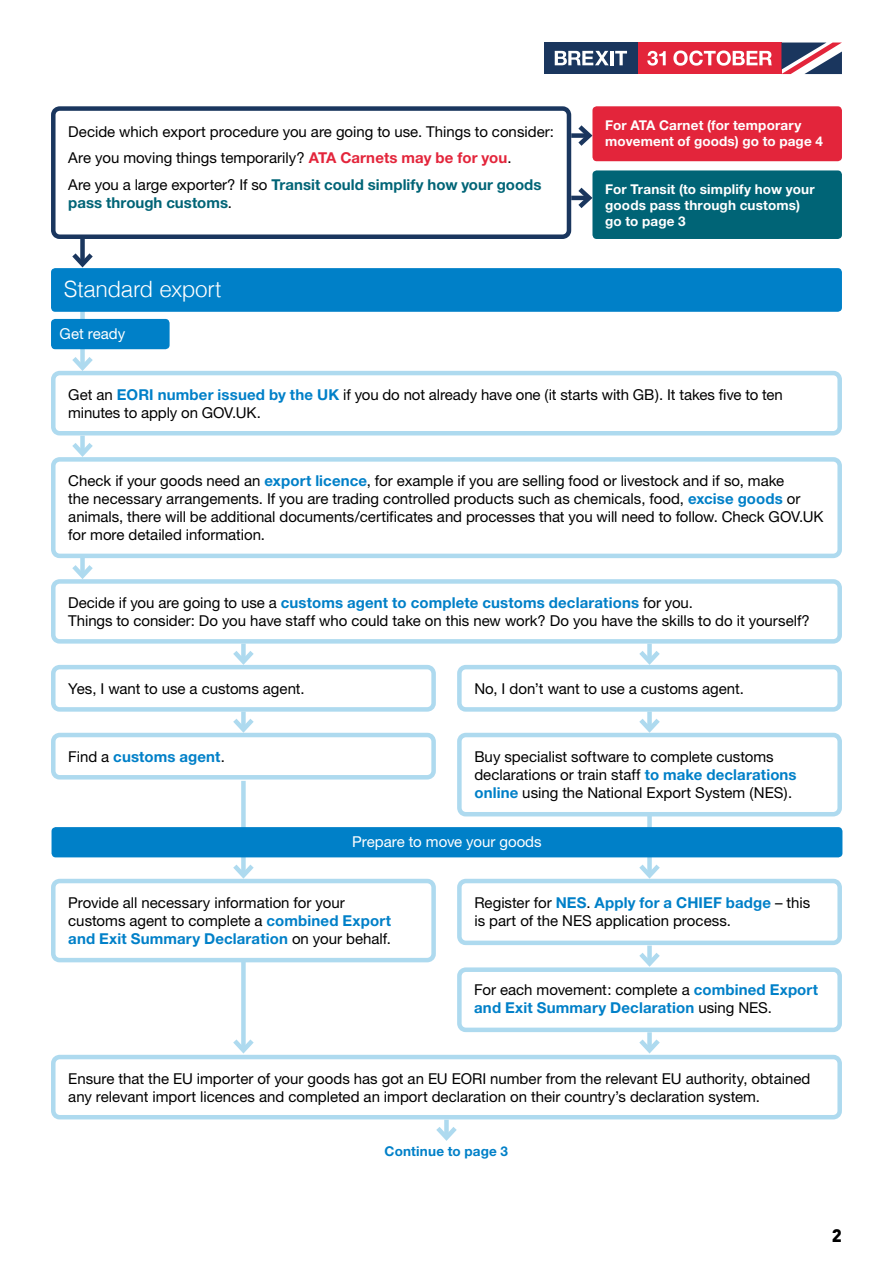
<style>
.page{position:relative;width:893px;height:1263px;background:#fff}
.page>*{position:absolute;margin:0;border:0;box-sizing:border-box;transform-origin:0 0}
.t1{font:300 22.5px "Helvetica";letter-spacing:-.015em;color:#fff}
.t2{font:900 18px "DIN";color:#000}
.Body{font:15px/18px "Helvetica Neue";color:#000}
.Body-2{font:700 15px/18px "Helvetica Neue";letter-spacing:.01em;color:#0080c8}
.Body-3{font:700 15px/18px "Helvetica Neue";color:#006476}
.Body-4{font:15px "Helvetica Neue";color:#fff}
.Body-5{font:700 13.5px/16.2px "Helvetica Neue";letter-spacing:.01em;color:#fff}
.t3{font:700 13.5px "Helvetica Neue";letter-spacing:.015em;color:#0080c8}
.s1{font-weight:700;color:#e3253b}
.s2{font-weight:400;color:#000}
.s3{font-weight:700;color:#0080c8}
</style>
<div class="page">
<div style="left:80px;top:225px;width:5px;height:39px;background:#1a365e"></div>
<svg style="left:72px;top:249px;width:21px;height:19px"></svg>
<div style="left:241px;top:644px;width:5px;height:17px;background:#aedaef"></div>
<svg style="left:233px;top:646px;width:21px;height:19px"></svg>
<div style="left:80px;top:436px;width:5px;height:18px;background:#aedaef"></div>
<svg style="left:72px;top:438px;width:21px;height:19px"></svg>
<div style="left:80px;top:558px;width:5px;height:18px;background:#aedaef"></div>
<svg style="left:72px;top:560px;width:21px;height:19px"></svg>
<div style="left:647px;top:644px;width:5px;height:17px;background:#aedaef"></div>
<svg style="left:639px;top:646px;width:21px;height:19px"></svg>
<div style="left:571px;top:133px;width:18px;height:5px;background:#1a365e"></div>
<svg style="left:574px;top:125px;width:18px;height:21px"></svg>
<svg style="left:571px;top:196px;width:3px;height:4px"></svg>
<svg style="left:574px;top:187px;width:18px;height:21px"></svg>
<div style="left:647px;top:945px;width:5px;height:18px;background:#aedaef"></div>
<svg style="left:639px;top:948px;width:21px;height:19px"></svg>
<div style="left:444px;top:1120px;width:5px;height:17px;background:#aedaef"></div>
<svg style="left:436px;top:1122px;width:21px;height:19px"></svg>
<div style="left:457px;top:967px;width:385px;height:65px;border:4px solid #aedaef;border-radius:7px"></div>
<div style="left:241px;top:934px;width:5px;height:116px;background:#aedaef"></div>
<svg style="left:228px;top:1035px;width:30px;height:20px"></svg>
<div style="left:647px;top:1032px;width:5px;height:18px;background:#aedaef"></div>
<svg style="left:635px;top:1035px;width:29px;height:20px"></svg>
<div style="left:241px;top:711px;width:5px;height:18px;background:#aedaef"></div>
<svg style="left:228px;top:714px;width:30px;height:19px"></svg>
<div style="left:647px;top:711px;width:5px;height:18px;background:#aedaef"></div>
<svg style="left:635px;top:714px;width:29px;height:19px"></svg>
<div style="left:241px;top:781px;width:5px;height:94px;background:#aedaef"></div>
<svg style="left:228px;top:857px;width:30px;height:22px"></svg>
<div style="left:544px;top:43px;width:94px;height:31px;background:#1a365e"></div>
<div style="left:638px;top:43px;width:143px;height:31px;background:#e3253b"></div>
<svg style="left:781px;top:43px;width:61px;height:31px"></svg>
<svg style="left:647px;top:51px;width:19px;height:15px"></svg>
<svg style="left:673px;top:51px;width:99px;height:15px"></svg>
<svg style="left:555px;top:51px;width:54px;height:14px"></svg>
<hr style="left:610px;top:51px;width:3px;height:14px;background:#fff">
<svg style="left:615px;top:51px;width:12px;height:14px"></svg>
<svg style="left:647px;top:808px;width:5px;height:67px"></svg>
<svg style="left:635px;top:860px;width:29px;height:19px"></svg>
<div style="left:80px;top:303px;width:5px;height:65px;background:#aedaef"></div>
<svg style="left:68px;top:352px;width:29px;height:19px"></svg>
<div style="left:53px;top:109px;width:516px;height:128px;background:#fff;border-radius:7px"></div>
<div style="left:51px;top:106px;width:520px;height:133px;border:4px solid #1a365e;border-radius:7px"></div>
<div style="left:592px;top:106px;width:250px;height:55px;background:#e3253b;border-radius:4px"></div>
<div style="left:592px;top:170px;width:250px;height:69px;background:#006476;border-radius:4px"></div>
<div style="left:51px;top:268px;width:791px;height:44px;background:#0080c8;border-radius:4px"></div>
<div style="left:51px;top:319px;width:119px;height:30px;background:#0080c8;border-radius:4px"></div>
<div style="left:51px;top:371px;width:791px;height:64px;border:4px solid #aedaef;border-radius:7px"></div>
<div style="left:51px;top:457px;width:791px;height:101px;border:4px solid #aedaef;border-radius:7px"></div>
<div style="left:51px;top:579px;width:791px;height:65px;border:4px solid #aedaef;border-radius:7px"></div>
<div style="left:51px;top:665px;width:385px;height:47px;border:4px solid #aedaef;border-radius:7px"></div>
<div style="left:51px;top:733px;width:385px;height:46px;border:4px solid #aedaef;border-radius:7px"></div>
<div style="left:457px;top:665px;width:385px;height:47px;border:4px solid #aedaef;border-radius:7px"></div>
<div style="left:457px;top:733px;width:385px;height:83px;border:4px solid #aedaef;border-radius:7px"></div>
<div style="left:52px;top:827px;width:790px;height:30px;background:#0080c8;border-radius:4px"></div>
<div style="left:53px;top:881px;width:381px;height:79px;background:#fff;border-radius:7px"></div>
<div style="left:51px;top:879px;width:385px;height:83px;border:4px solid #aedaef;border-radius:7px"></div>
<div style="left:457px;top:879px;width:385px;height:66px;border:4px solid #aedaef;border-radius:7px"></div>
<div style="left:51px;top:1055px;width:791px;height:64px;border:4px solid #aedaef;border-radius:7px"></div>
<p class="Body" style="left:68px;top:122px;width:487px">Decide which export procedure you are going to use. Things to consider:</p>
<p class="Body" style="left:68px;top:149px;width:445px">Are you moving things temporarily? <span class="s1">ATA Carnets may be for you</span>.</p>
<p class="Body-3" style="left:68px;top:175px;width:475px"><span class="s2">Are you a large exporter? If so</span> Transit could simplify how your goods pass through customs<span class="s2">.</span></p>
<p class="t1" style="left:64px;top:270px;width:159px">Standard export</p>
<p class="Body-4" style="left:60px;top:325px;width:67px">Get ready</p>
<p class="Body-5" style="left:605px;top:116px;width:219px">For ATA Carnet (for temporary movement of goods) go to page 4</p>
<p class="Body-5" style="left:605px;top:181px;width:211px">For Transit (to simplify how your goods pass through customs) go to page 3</p>
<p class="Body" style="left:68px;top:385px;width:716px">Get an <span class="s3">EORI number issued by the UK</span> if you do not already have one (it starts with GB). It takes five to ten minutes to apply on GOV.UK.</p>
<p class="Body" style="left:68px;top:472px;width:757px">Check if your goods need an <span class="s3">export licence</span>, for example if you are selling food or livestock and if so, make<br>the necessary arrangements. If you are trading controlled products such as chemicals, food, <span class="s3">excise goods</span> or animals, there will be additional documents/certificates and processes that you will need to follow. Check GOV.UK for more detailed information.</p>
<p class="Body" style="left:68px;top:594px;width:743px">Decide if you are going to use a <span class="s3">customs agent to complete customs declarations</span> for you.<br>Things to consider: Do you have staff who could take on this new work? Do you have the skills to do it yourself?</p>
<p class="Body" style="left:68px;top:679px;width:238px">Yes, I want to use a customs agent.</p>
<p class="Body-2" style="left:68px;top:747px;width:158px"><span class="s2">Find a</span> customs agent<span class="s2">.</span></p>
<p class="Body" style="left:474px;top:679px;width:271px">No, I don’t want to use a customs agent.</p>
<p class="Body" style="left:474px;top:747px;width:324px">Buy specialist software to complete customs declarations or train staff <span class="s3">to make declarations online</span> using the National Export System (NES).</p>
<p class="Body-4" style="left:352px;top:833px;width:191px">Prepare to move your goods</p>
<p class="Body" style="left:68px;top:893px;width:324px">Provide all necessary information for your customs agent to complete a <span class="s3">combined Export and Exit Summary Declaration</span> on your behalf.</p>
<p class="Body" style="left:474px;top:893px;width:337px">Register for <span class="s3">NES</span>. <span class="s3">Apply for a CHIEF badge</span> – this is part of the NES application process.</p>
<p class="Body-2" style="left:474px;top:980px;width:346px"><span class="s2">For each movement: complete a</span> combined Export and Exit Summary Declaration <span class="s2">using NES.</span></p>
<p class="Body" style="left:68px;top:1069px;width:744px">Ensure that the EU importer of your goods has got an EU EORI number from the relevant EU authority, obtained any relevant import licences and completed an import declaration on their country’s declaration system.</p>
<p class="t3" style="left:385px;top:1143px;width:125px">Continue to page 3</p>
<p class="t2" style="left:832px;top:1223px;width:12px">2</p>
</div>
